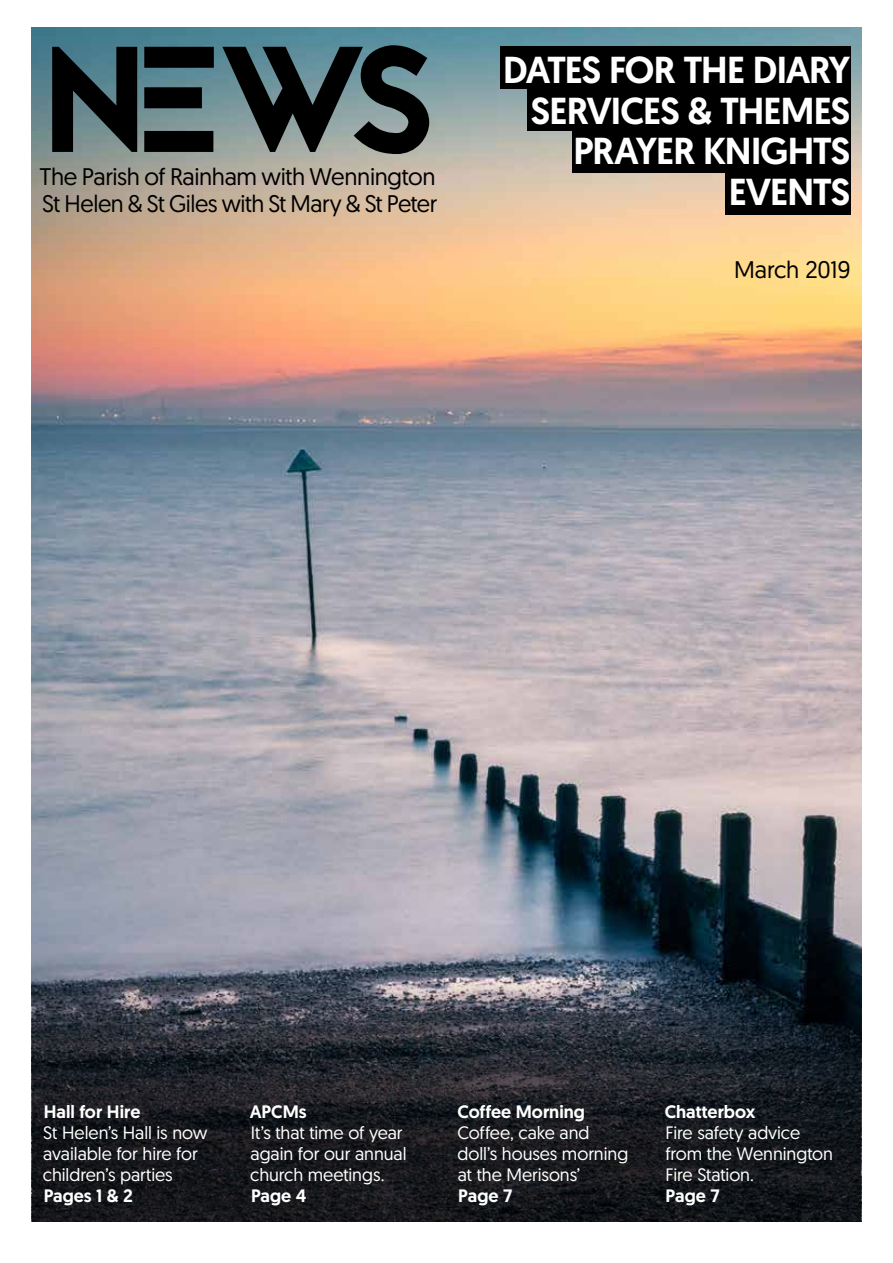
<style>
.page{position:relative;width:893px;height:1263px;background:#fff}
.page>*{position:absolute;margin:0;border:0;box-sizing:border-box;transform-origin:0 0}
.t1{font:150px "Jaapokkisubtract";color:#000}
.t2{font:500 37.5px/40.5px "Geomanist";letter-spacing:-.03em;color:#fff;text-align:right}
.t3{font:24px "Geomanist";letter-spacing:-.015em;color:#000}
.t4{font:18px/21px "Geomanist";letter-spacing:-.005em;color:#fff}
.t5{font:500 18px "Geomanist";color:#fff}
</style>
<div class="page">
<img style="left:32px;top:28px;width:829px;height:1193px">
<div style="left:500px;top:47px;width:350px;height:42px;background:#000"></div>
<div style="left:527px;top:85px;width:323px;height:46px;background:#000"></div>
<div style="left:572px;top:127px;width:278px;height:46px;background:#000"></div>
<div style="left:725px;top:169px;width:125px;height:46px;background:#000"></div>
<svg style="left:33px;top:981px;width:827px;height:240px;background:#22252c"></svg>
<h1 class="t1" style="left:43px;top:-4px;width:395px">NEWS</h1>
<h3 class="t3" style="left:39px;top:161px;width:398px">The Parish of Rainham with Wennington</h3>
<h3 class="t3" style="left:42px;top:188px;width:397px">St Helen &amp; St Giles with St Mary &amp; St Peter</h3>
<h2 class="t2" style="left:503px;top:49px;width:349px">DATES FOR THE DIARY<br>SERVICES &amp; THEMES<br>PRAYER KNIGHTS<br>EVENTS</h2>
<h3 class="t3" style="left:734px;top:254px;width:118px">March 2019</h3>
<p class="t5" style="left:44px;top:1100px;width:98px">Hall for Hire</p>
<p class="t4" style="left:43px;top:1121px;width:166px">St Helen’s Hall is now available for hire for children’s parties</p>
<p class="t5" style="left:44px;top:1184px;width:91px">Pages 1 &amp; 2</p>
<p class="t5" style="left:250px;top:1100px;width:58px">APCMs</p>
<p class="t4" style="left:250px;top:1121px;width:158px">It’s that time of year again for our annual church meetings.</p>
<p class="t5" style="left:251px;top:1184px;width:57px">Page 4</p>
<p class="t5" style="left:458px;top:1100px;width:129px">Coffee Morning</p>
<p class="t4" style="left:457px;top:1121px;width:172px">Coffee, cake and doll’s houses morning at the Merisons’</p>
<p class="t5" style="left:458px;top:1184px;width:55px">Page 7</p>
<p class="t5" style="left:665px;top:1100px;width:92px">Chatterbox</p>
<p class="t4" style="left:665px;top:1121px;width:169px">Fire safety advice from the Wennington<br>Fire Station.</p>
<p class="t5" style="left:666px;top:1184px;width:55px">Page 7</p>
</div>
